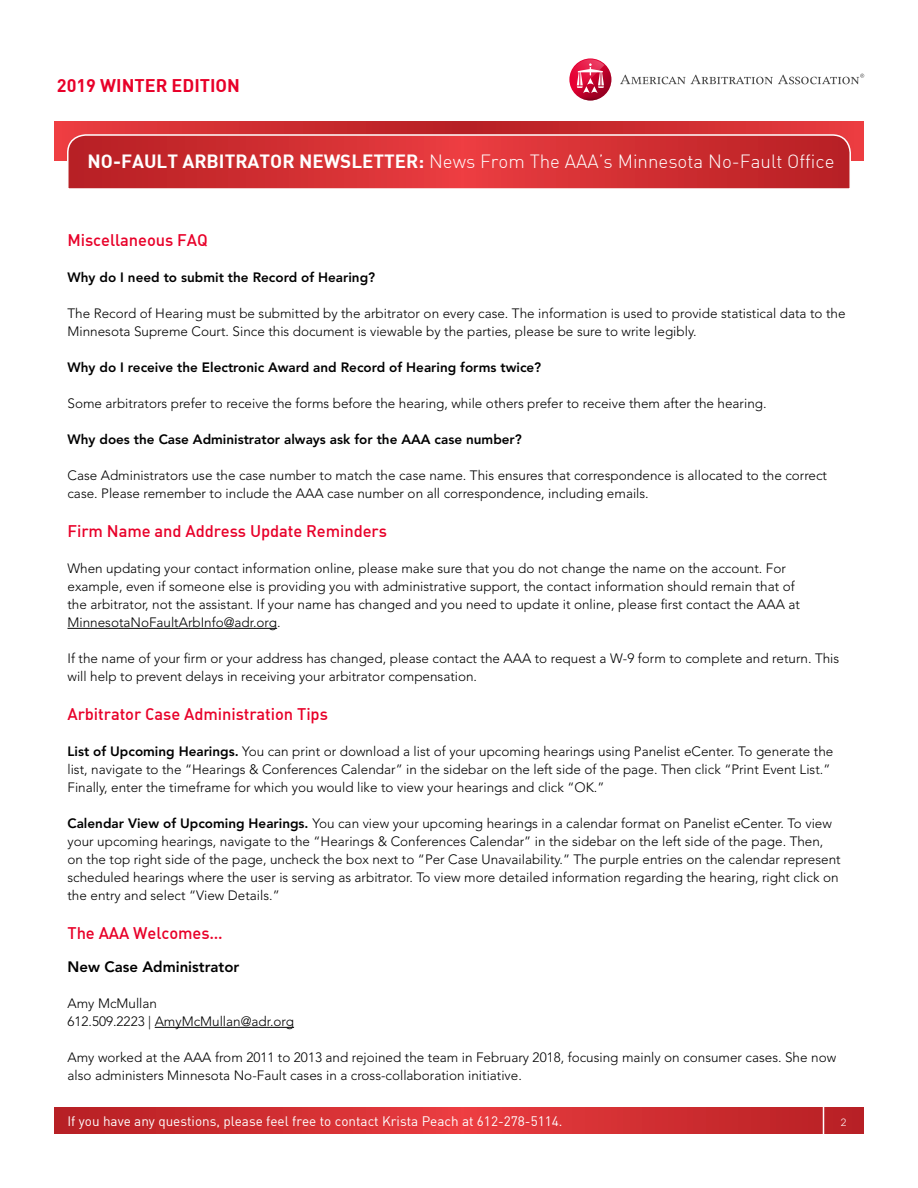
<style>
.page{position:relative;width:918px;height:1188px;background:#fff}
.page>*{position:absolute;margin:0;border:0;box-sizing:border-box;transform-origin:0 0}
.t1{font:18.75px "DIN Light Alternate";color:#fff}
.t2{font:18px "DIN Bold";color:#e80029}
.t3{font:16.5px "DIN Medium Alternate";letter-spacing:-.005em;color:#e80029}
.t4{font:800 15px "Avenir LT Std";color:#000}
.t5{font:300 13.5px/18px "Avenir LT Std";color:#000}
.t6{font:800 13.5px "Avenir LT Std";color:#000}
.t7{font:13.5px "DIN";color:#fff}
.t8{font:12px "DIN Light Alternate";color:#fff}
.s1{font-family:"DIN Bold"}
.s2{font-weight:800}
</style>
<div class="page">
<svg style="left:54px;top:1107px;width:810px;height:27px;background:#cf2d31"></svg>
<hr style="left:823px;top:1094px;width:1px;height:54px;background:#fff">
<svg style="left:55px;top:122px;width:808px;height:38px;background:#d12e32"></svg>
<svg style="left:66px;top:134px;width:786px;height:55px;background:#d1373a"></svg>
<svg style="left:620px;top:74px;width:244px;height:10px"></svg>
<svg style="left:569px;top:58px;width:42px;height:42px"></svg>
<svg style="left:570px;top:59px;width:35px;height:41px"></svg>
<hr style="left:68px;top:628px;width:209px;height:1px;background:#000">
<hr style="left:155px;top:1027px;width:139px;height:1px;background:#000">
<h2 class="t2" style="left:57px;top:73px;width:185px">2019 WINTER EDITION</h2>
<h1 class="t1" style="left:88px;top:150px;width:748px"><span class="s1">NO-FAULT ARBITRATOR NEWSLETTER:</span> News From The AAA’s Minnesota No-Fault Office</h1>
<p class="t3" style="left:68px;top:230px;width:142px">Miscellaneous FAQ</p>
<p class="t6" style="left:68px;top:269px;width:309px">Why do I need to submit the Record of Hearing?</p>
<p class="t5" style="left:68px;top:304px;width:780px">The Record of Hearing must be submitted by the arbitrator on every case. The information is used to provide statistical data to the<br>Minnesota Supreme Court. Since this document is viewable by the parties, please be sure to write legibly.</p>
<p class="t6" style="left:68px;top:359px;width:475px">Why do I receive the Electronic Award and Record of Hearing forms twice?</p>
<p class="t5" style="left:68px;top:394px;width:701px">Some arbitrators prefer to receive the forms before the hearing, while others prefer to receive them after the hearing.</p>
<p class="t6" style="left:68px;top:431px;width:456px">Why does the Case Administrator always ask for the AAA case number?</p>
<p class="t5" style="left:68px;top:466px;width:761px">Case Administrators use the case number to match the case name. This ensures that correspondence is allocated to the correct case. Please remember to include the AAA case number on all correspondence, including emails.</p>
<p class="t3" style="left:68px;top:520px;width:321px">Firm Name and Address Update Reminders</p>
<p class="t5" style="left:68px;top:559px;width:734px">When updating your contact information online, please make sure that you do not change the name on the account. For example, even if someone else is providing you with administrative support, the contact information should remain that of the arbitrator, not the assistant. If your name has changed and you need to update it online, please first contact the AAA at MinnesotaNoFaultArbInfo@adr.org.</p>
<p class="t5" style="left:68px;top:649px;width:773px">If the name of your firm or your address has changed, please contact the AAA to request a W-9 form to complete and return. This will help to prevent delays in receiving your arbitrator compensation.</p>
<p class="t3" style="left:68px;top:704px;width:262px">Arbitrator Case Administration Tips</p>
<p class="t5" style="left:68px;top:742px;width:767px"><span class="s2">List of Upcoming Hearings.</span> You can print or download a list of your upcoming hearings using Panelist eCenter. To generate the list, navigate to the “Hearings &amp; Conferences Calendar” in the sidebar on the left side of the page. Then click “Print Event List.”<br>Finally, enter the timeframe for which you would like to view your hearings and click “OK.”</p>
<p class="t5" style="left:68px;top:814px;width:775px"><span class="s2">Calendar View of Upcoming Hearings.</span> You can view your upcoming hearings in a calendar format on Panelist eCenter. To view your upcoming hearings, navigate to the “Hearings &amp; Conferences Calendar” in the sidebar on the left side of the page. Then, on the top right side of the page, uncheck the box next to “Per Case Unavailability.” The purple entries on the calendar represent scheduled hearings where the user is serving as arbitrator. To view more detailed information regarding the hearing, right click on the entry and select “View Details.”</p>
<p class="t3" style="left:68px;top:922px;width:157px">The AAA Welcomes…</p>
<p class="t4" style="left:68px;top:958px;width:173px">New Case Administrator</p>
<p class="t5" style="left:68px;top:994px;width:91px">Amy McMullan</p>
<p class="t5" style="left:68px;top:1012px;width:228px">612.509.2223 | AmyMcMullan@adr.org</p>
<p class="t5" style="left:68px;top:1048px;width:770px">Amy worked at the AAA from 2011 to 2013 and rejoined the team in February 2018, focusing mainly on consumer cases. She now also administers Minnesota No-Fault cases in a cross-collaboration initiative.</p>
<p class="t7" style="left:68px;top:1112px;width:497px">If you have any questions, please feel free to contact Krista Peach at 612-278-5114.</p>
<p class="t8" style="left:841px;top:1114px;width:7px">2</p>
</div>
